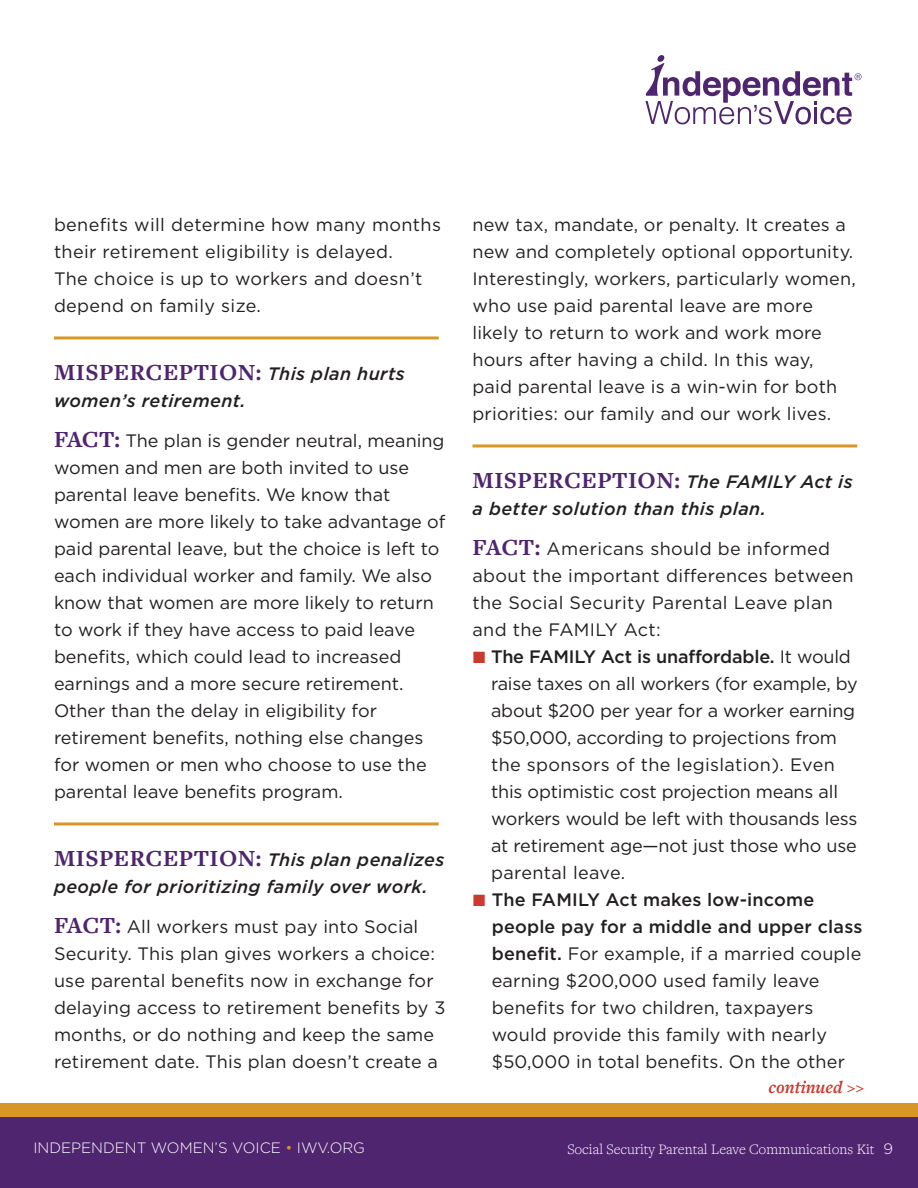
<style>
.page{position:relative;width:918px;height:1188px;background:#fff}
.page>*{position:absolute;margin:0;border:0;box-sizing:border-box;transform-origin:0 0}
.Regular_Copy{font:700 24px "Freight Text Pro";letter-spacing:.02em;color:#4f256f}
.Regular_Copy-2{font:18px/27px "Gotham";color:#231f20}
.Regular_Copy-3{font:18px/27px "Gotham";letter-spacing:.02em;color:#231f20}
.List_Paragraph{font:18px/27px "Gotham";letter-spacing:.01em;color:#231f20}
.Regular_Copy-4{font:italic 500 18px/27px "Gotham";letter-spacing:.02em;color:#231f20}
.Regular_Copy-5{font:italic 700 18px "Freight Text Pro";color:#cb3a2f}
.t1{font:300 15px "Freight Text Pro";color:#fff}
.t2{font:300 15px "Gotham";color:#fff}
.s1{font-family:"Gotham";font-weight:500;font-style:italic;font-size:18px;color:#231f20}
.s2{font-family:"Freight Text Pro";font-weight:700;font-size:24px;color:#4f256f}
.s3{font-family:"Freight Text Pro";font-weight:700;font-style:normal;font-size:24px;color:#4f256f}
.s4{font-family:"Freight Macro Pro";color:#cb3a2f}
.s5{font-weight:500}
.s6{color:#d89626}
.s7{font-family:"Gotham"}
</style>
<div class="page">
<svg style="left:646px;top:55px;width:216px;height:70px"></svg>
<div style="left:0;top:1115px;width:918px;height:73px;background:#4f256f"></div>
<div style="left:0;top:1103px;width:918px;height:14px;background:#d89626"></div>
<hr style="left:54px;top:336px;width:385px;height:3px;background:#d89626">
<hr style="left:54px;top:822px;width:385px;height:3px;background:#d89626">
<hr style="left:472px;top:444px;width:385px;height:3px;background:#d89626">
<p class="Regular_Copy-3" style="left:54px;top:211px;width:389px">benefits will determine how many months their retirement eligibility is delayed.<br>The choice is up to workers and doesn’t depend on family size.</p>
<p class="Regular_Copy" style="left:54px;top:356px;width:352px">MISPERCEPTION: <span class="s1">This plan hurts</span></p>
<p class="Regular_Copy-4" style="left:54px;top:387px;width:193px">women’s retirement.</p>
<p class="Regular_Copy-2" style="left:54px;top:427px;width:393px"><span class="s2">FACT:</span> The plan is gender neutral, meaning women and men are both invited to use parental leave benefits. We know that women are more likely to take advantage of paid parental leave, but the choice is left to each individual worker and family. We also know that women are more likely to return to work if they have access to paid leave benefits, which could lead to increased earnings and a more secure retirement.<br>Other than the delay in eligibility for retirement benefits, nothing else changes for women or men who choose to use the parental leave benefits program.</p>
<p class="Regular_Copy-4" style="left:54px;top:846px;width:392px"><span class="s3">MISPERCEPTION:</span> This plan penalizes people for prioritizing family over work.</p>
<p class="Regular_Copy-2" style="left:54px;top:913px;width:393px"><span class="s2">FACT:</span> All workers must pay into Social Security. This plan gives workers a choice: use parental benefits now in exchange for delaying access to retirement benefits by 3 months, or do nothing and keep the same retirement date. This plan doesn’t create a</p>
<p class="Regular_Copy-2" style="left:472px;top:211px;width:385px">new tax, mandate, or penalty. It creates a new and completely optional opportunity.<br>Interestingly, workers, particularly women, who use paid parental leave are more likely to return to work and work more hours after having a child. In this way, paid parental leave is a win-win for both priorities: our family and our work lives.</p>
<p class="Regular_Copy" style="left:472px;top:464px;width:382px">MISPERCEPTION: <span class="s1">The FAMILY Act is</span></p>
<p class="Regular_Copy-4" style="left:472px;top:495px;width:295px">a better solution than this plan.</p>
<p class="Regular_Copy-3" style="left:472px;top:535px;width:383px"><span class="s2">FACT:</span> Americans should be informed about the important differences between the Social Security Parental Leave plan and the FAMILY Act:</p>
<p class="Regular_Copy-2" style="left:491px;top:643px;width:368px;text-indent:-19px"><span class="s4">T</span> <span class="s5">The FAMILY Act is unaffordable.</span> It would raise taxes on all workers (for example, by about $200 per year for a worker earning $50,000, according to projections from the sponsors of the legislation). Even this optimistic cost projection means all workers would be left with thousands less at retirement age—not just those who use parental leave.</p>
<p class="List_Paragraph" style="left:492px;top:886px;width:372px;text-indent:-19px"><span class="s4">T</span> <span class="s5">The FAMILY Act makes low-income people pay for a middle and upper class benefit.</span> For example, if a married couple earning $200,000 used family leave benefits for two children, taxpayers would provide this family with nearly $50,000 in total benefits. On the other</p>
<p class="Regular_Copy-5" style="left:768px;top:1075px;width:97px">continued &gt;&gt;</p>
<p class="t2" style="left:33px;top:1138px;width:333px">INDEPENDENT WOMEN’S VOICE <span class="s6">•</span> IWV.ORG</p>
<p class="t1" style="left:567px;top:1139px;width:327px">Social Security Parental Leave Communications Kit <span class="s7">9</span></p>
</div>
